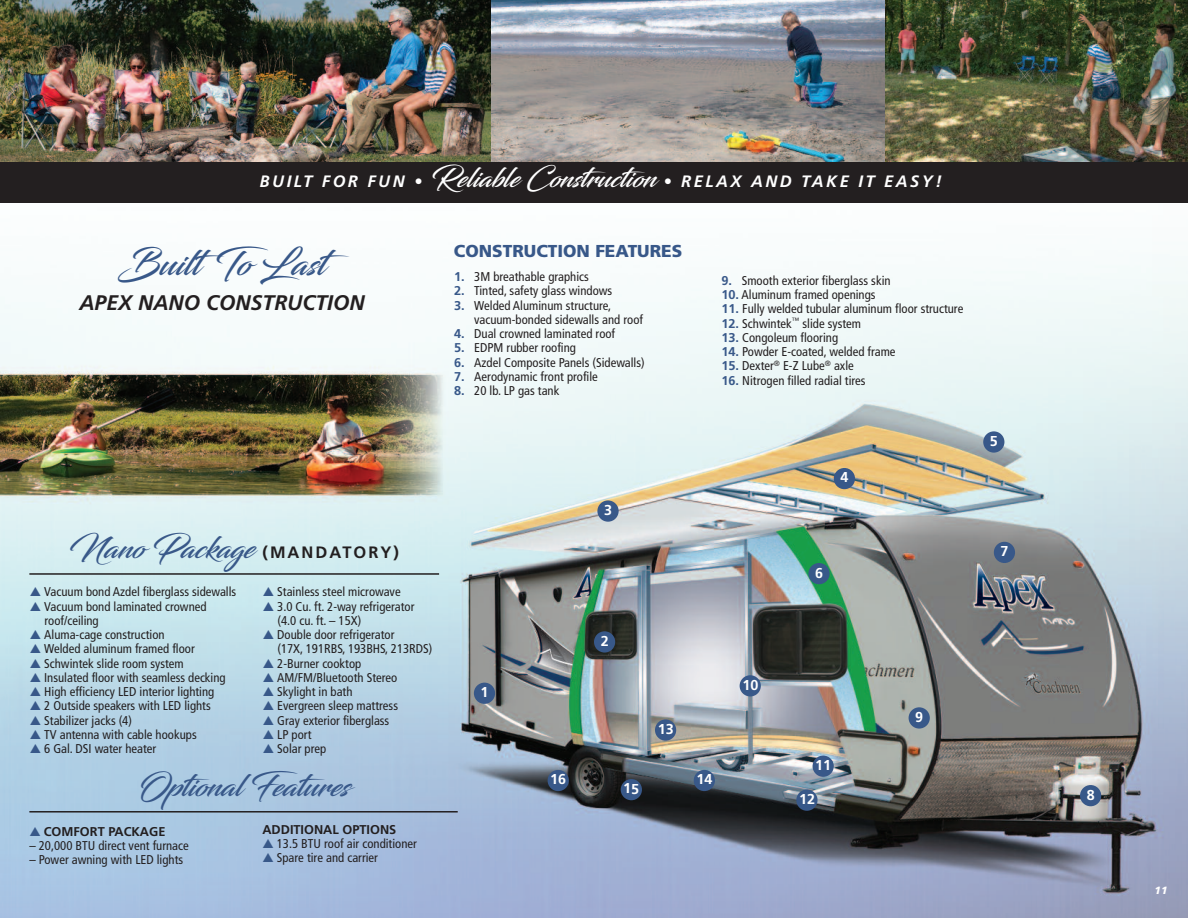
<style>
.page{position:relative;width:1188px;height:918px;background:#fff}
.page>*{position:absolute;margin:0;border:0;box-sizing:border-box;transform-origin:0 0}
.t1{font:34.35px "Blacksword";color:#385889}
.t2{font:30px "Blacksword";color:#385889}
.t3{font:italic 700 21.15px "Frutiger";color:#231f20}
.t4{font:900 17.25px "Frutiger";color:#385889}
.t5{font:italic 700 16.5px "Frutiger";letter-spacing:.15em;color:#fff}
.t6{font:700 14.25px "Frutiger";color:#fff}
.t7{font:condensed 12.75px/14.2px "Frutiger";color:#231f20}
.t8{font:700 12.75px "Frutiger";color:#231f20}
.t9{font:italic 900 10.5px "Frutiger";color:#fff}
.s1{font-family:"Blacksword";font-weight:400;font-style:normal;font-size:27px}
.s2{font-weight:700;font-stretch:normal;color:#385889}
.s3{font-family:"Frutiger";font-weight:700;font-size:16.5px;color:#231f20}
.s4{color:#385889}
</style>
<div class="page">
<img style="left:0;top:266px;width:1188px;height:652px">
<img style="left:491px;top:0;width:395px;height:163px">
<img style="left:886px;top:0;width:302px;height:163px">
<img style="left:0;top:0;width:491px;height:163px">
<hr style="left:29px;top:573px;width:410px;height:2px;background:#231f20">
<hr style="left:29px;top:811px;width:429px;height:2px;background:#231f20">
<div style="left:474px;top:683px;width:21px;height:21px;background:#385889;border-radius:50%"></div>
<div style="left:594px;top:631px;width:21px;height:22px;background:#385889;border-radius:50%"></div>
<div style="left:597px;top:500px;width:22px;height:22px;background:#385889;border-radius:50%"></div>
<div style="left:834px;top:468px;width:21px;height:21px;background:#385889;border-radius:50%"></div>
<div style="left:983px;top:431px;width:21px;height:22px;background:#385889;border-radius:50%"></div>
<div style="left:808px;top:563px;width:22px;height:21px;background:#385889;border-radius:50%"></div>
<div style="left:994px;top:542px;width:21px;height:21px;background:#385889;border-radius:50%"></div>
<div style="left:1080px;top:785px;width:21px;height:21px;background:#385889;border-radius:50%"></div>
<div style="left:909px;top:707px;width:21px;height:22px;background:#385889;border-radius:50%"></div>
<div style="left:740px;top:675px;width:21px;height:21px;background:#385889;border-radius:50%"></div>
<div style="left:813px;top:756px;width:21px;height:21px;background:#385889;border-radius:50%"></div>
<div style="left:796px;top:790px;width:22px;height:21px;background:#385889;border-radius:50%"></div>
<div style="left:655px;top:719px;width:21px;height:22px;background:#385889;border-radius:50%"></div>
<div style="left:694px;top:770px;width:21px;height:21px;background:#385889;border-radius:50%"></div>
<div style="left:621px;top:779px;width:21px;height:21px;background:#385889;border-radius:50%"></div>
<div style="left:548px;top:770px;width:21px;height:21px;background:#385889;border-radius:50%"></div>
<div style="left:0;top:163px;width:1188px;height:40px;background:#231f20"></div>
<p class="t5" style="left:260px;top:175px;width:684px">BUILT FOR FUN • <span class="s1">ReliableConstruction</span> • RELAX AND TAKE IT EASY!</p>
<h1 class="t1" style="left:118px;top:243px;width:233px">BuiltTo Last</h1>
<h3 class="t3" style="left:79px;top:294px;width:287px">APEX NANO CONSTRUCTION</h3>
<h3 class="t4" style="left:454px;top:244px;width:230px">CONSTRUCTION FEATURES</h3>
<p class="t7" style="left:454px;top:271px;width:136px"><span class="s2">1.</span> 3M breathable graphics</p>
<p class="t7" style="left:454px;top:285px;width:160px"><span class="s2">2.</span> Tinted, safety glass windows</p>
<p class="t7" style="left:474px;top:299px;width:170px;text-indent:-20px"><span class="s2">3.</span> Welded Aluminum structure, vacuum-bonded sidewalls and roof</p>
<p class="t7" style="left:454px;top:328px;width:163px"><span class="s2">4.</span> Dual crowned laminated roof</p>
<p class="t7" style="left:454px;top:342px;width:123px"><span class="s2">5.</span> EDPM rubber roofing</p>
<p class="t7" style="left:454px;top:356px;width:192px"><span class="s2">6.</span> Azdel Composite Panels (Sidewalls)</p>
<p class="t7" style="left:454px;top:370px;width:145px"><span class="s2">7.</span> Aerodynamic front profile</p>
<p class="t7" style="left:454px;top:385px;width:107px"><span class="s2">8.</span> 20 lb. LP gas tank</p>
<p class="t7" style="left:721px;top:274px;width:171px"><span class="s2">9.</span> Smooth exterior fiberglass skin</p>
<p class="t7" style="left:721px;top:289px;width:156px"><span class="s2">10.</span> Aluminum framed openings</p>
<p class="t7" style="left:721px;top:303px;width:243px"><span class="s2">11.</span> Fully welded tubular aluminum floor structure</p>
<p class="t7" style="left:721px;top:317px;width:141px"><span class="s2">12.</span> Schwintek<sup>™</sup> slide system</p>
<p class="t7" style="left:721px;top:331px;width:118px"><span class="s2">13.</span> Congoleum flooring</p>
<p class="t7" style="left:721px;top:346px;width:176px"><span class="s2">14.</span> Powder E-coated, welded frame</p>
<p class="t7" style="left:721px;top:360px;width:134px"><span class="s2">15.</span> Dexter<sup>®</sup> E-Z Lube<sup>®</sup> axle</p>
<p class="t7" style="left:721px;top:374px;width:146px"><span class="s2">16.</span> Nitrogen filled radial tires</p>
<h2 class="t2" style="left:69px;top:531px;width:331px">Nano Package <span class="s3">(MANDATORY)</span></h2>
<p class="t7" style="left:30px;top:586px;width:208px"><span class="s4">▲</span> Vacuum bond Azdel fiberglass sidewalls</p>
<p class="t7" style="left:44px;top:600px;width:164px;text-indent:-15px"><span class="s4">▲</span> Vacuum bond laminated crowned roof/ceiling</p>
<p class="t7" style="left:30px;top:629px;width:136px"><span class="s4">▲</span> Aluma-cage construction</p>
<p class="t7" style="left:30px;top:643px;width:167px"><span class="s4">▲</span> Welded aluminum framed floor</p>
<p class="t7" style="left:30px;top:657px;width:155px"><span class="s4">▲</span> Schwintek slide room system</p>
<p class="t7" style="left:30px;top:671px;width:197px"><span class="s4">▲</span> Insulated floor with seamless decking</p>
<p class="t7" style="left:30px;top:686px;width:186px"><span class="s4">▲</span> High efficiency LED interior lighting</p>
<p class="t7" style="left:30px;top:700px;width:183px"><span class="s4">▲</span> 2 Outside speakers with LED lights</p>
<p class="t7" style="left:30px;top:714px;width:104px"><span class="s4">▲</span> Stabilizer jacks (4)</p>
<p class="t7" style="left:30px;top:728px;width:168px"><span class="s4">▲</span> TV antenna with cable hookups</p>
<p class="t7" style="left:30px;top:743px;width:128px"><span class="s4">▲</span> 6 Gal. DSI water heater</p>
<p class="t7" style="left:263px;top:586px;width:139px"><span class="s4">▲</span> Stainless steel microwave</p>
<p class="t7" style="left:278px;top:600px;width:139px;text-indent:-15px"><span class="s4">▲</span> 3.0 Cu. ft. 2-way refrigerator (4.0 cu. ft. – 15X)</p>
<p class="t7" style="left:278px;top:629px;width:156px;text-indent:-15px"><span class="s4">▲</span> Double door refrigerator<br>(17X, 191RBS, 193BHS, 213RDS)</p>
<p class="t7" style="left:263px;top:657px;width:100px"><span class="s4">▲</span> 2-Burner cooktop</p>
<p class="t7" style="left:263px;top:671px;width:136px"><span class="s4">▲</span> AM/FM/Bluetooth Stereo</p>
<p class="t7" style="left:263px;top:686px;width:91px"><span class="s4">▲</span> Skylight in bath</p>
<p class="t7" style="left:263px;top:700px;width:137px"><span class="s4">▲</span> Evergreen sleep mattress</p>
<p class="t7" style="left:263px;top:714px;width:128px"><span class="s4">▲</span> Gray exterior fiberglass</p>
<p class="t7" style="left:263px;top:728px;width:50px"><span class="s4">▲</span> LP port</p>
<p class="t7" style="left:263px;top:743px;width:65px"><span class="s4">▲</span> Solar prep</p>
<h2 class="t2" style="left:137px;top:768px;width:214px">Optional Features</h2>
<p class="t8" style="left:29px;top:826px;width:138px"><span class="s4">▲</span> COMFORT PACKAGE</p>
<p class="t7" style="left:29px;top:840px;width:161px">– 20,000 BTU direct vent furnace</p>
<p class="t7" style="left:29px;top:854px;width:155px">– Power awning with LED lights</p>
<p class="t8" style="left:262px;top:824px;width:135px">ADDITIONAL OPTIONS</p>
<p class="t7" style="left:262px;top:838px;width:156px"><span class="s4">▲</span> 13.5 BTU roof air conditioner</p>
<p class="t7" style="left:262px;top:852px;width:117px"><span class="s4">▲</span> Spare tire and carrier</p>
<p class="t6" style="left:481px;top:686px;width:9px">1</p>
<p class="t6" style="left:604px;top:504px;width:9px">3</p>
<p class="t6" style="left:550px;top:774px;width:17px">16</p>
<p class="t6" style="left:601px;top:635px;width:9px">2</p>
<p class="t6" style="left:623px;top:783px;width:18px">15</p>
<p class="t6" style="left:658px;top:723px;width:17px">13</p>
<p class="t6" style="left:697px;top:774px;width:17px">14</p>
<p class="t6" style="left:742px;top:679px;width:17px">10</p>
<p class="t6" style="left:840px;top:472px;width:9px">4</p>
<p class="t6" style="left:815px;top:567px;width:9px">6</p>
<p class="t6" style="left:815px;top:759px;width:17px">11</p>
<p class="t6" style="left:799px;top:793px;width:17px">12</p>
<p class="t6" style="left:915px;top:711px;width:9px">9</p>
<p class="t6" style="left:990px;top:435px;width:9px">5</p>
<p class="t6" style="left:1001px;top:546px;width:9px">7</p>
<p class="t6" style="left:1087px;top:789px;width:9px">8</p>
<p class="t9" style="left:1155px;top:886px;width:14px">11</p>
</div>
